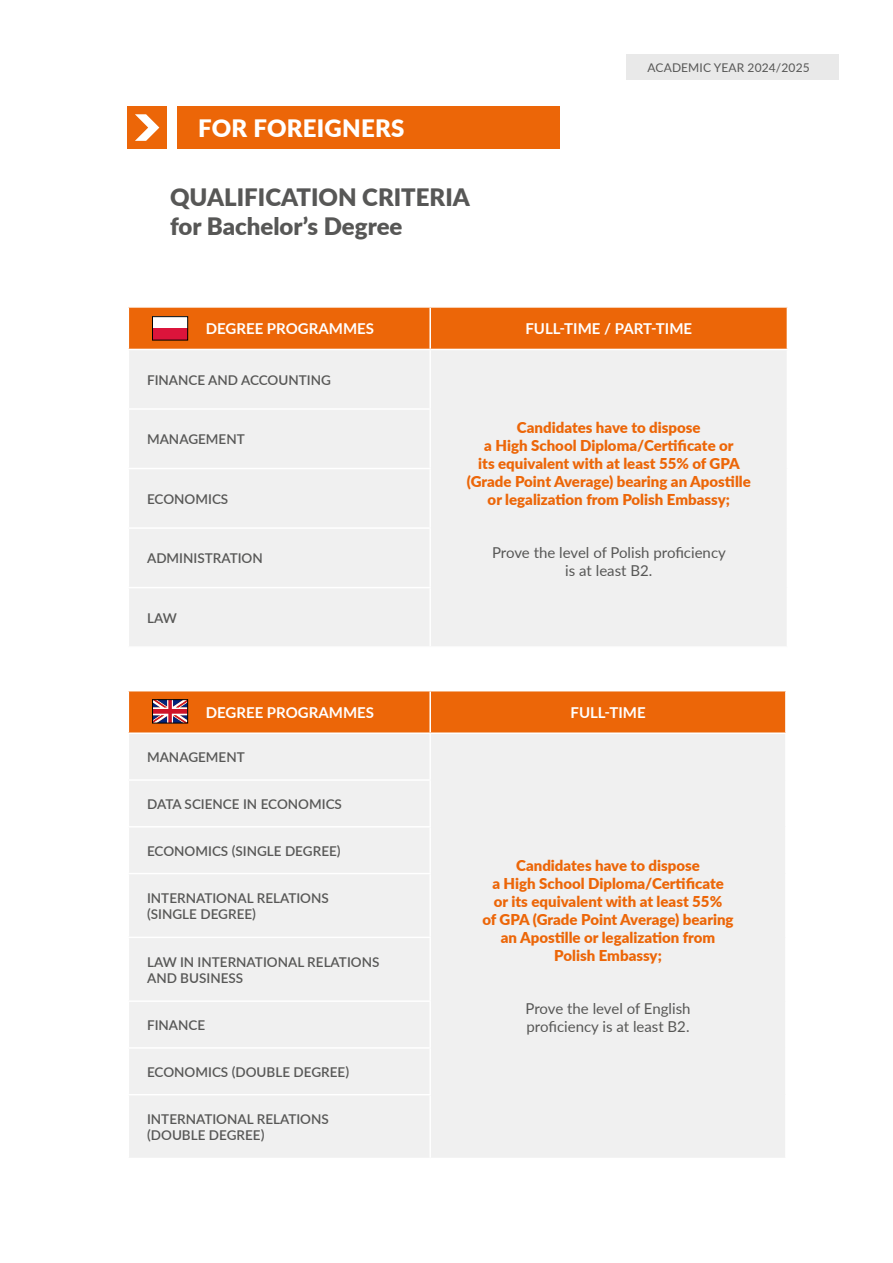
<style>
.page{position:relative;width:893px;height:1263px;background:#fff}
.page>*{position:absolute;margin:0;border:0;box-sizing:border-box;transform-origin:0 0}
.t1{font:900 24px/28.8px "Lato";color:#575756}
.t2{font:900 24px "Lato";letter-spacing:.01em;color:#fff}
.t3{font:900 15px/18px "Lato";color:#ec6608;text-align:center}
.t4{font:15px/18px "Lato";color:#575756;text-align:center}
.t5{font:700 15px "Lato";color:#fff}
.t6{font:600 13.5px/16.2px "Lato";color:#575756}
.t7{font:12px "Lato";letter-spacing:.01em;color:#575756}
</style>
<div class="page">
<div style="left:626px;top:54px;width:213px;height:26px;background:#e9e9e9"></div>
<div style="left:177px;top:106px;width:383px;height:43px;background:#ec6608"></div>
<div style="left:128px;top:106px;width:39px;height:43px;background:#ec6608"></div>
<svg style="left:135px;top:114px;width:24px;height:27px"></svg>
<div style="left:129px;top:308px;width:658px;height:41px;background:#ec6608"></div>
<div style="left:129px;top:350px;width:658px;height:296px;background:#f0f0f0"></div>
<hr style="left:429px;top:308px;width:2px;height:41px;background:#fff">
<hr style="left:429px;top:350px;width:2px;height:58px;background:#fff">
<hr style="left:128px;top:408px;width:303px;height:2px;background:#fff">
<hr style="left:429px;top:410px;width:2px;height:58px;background:#fff">
<hr style="left:128px;top:468px;width:303px;height:1px;background:#fff">
<hr style="left:429px;top:469px;width:2px;height:58px;background:#fff">
<hr style="left:128px;top:527px;width:303px;height:2px;background:#fff">
<hr style="left:429px;top:529px;width:2px;height:58px;background:#fff">
<hr style="left:128px;top:587px;width:303px;height:1px;background:#fff">
<hr style="left:429px;top:588px;width:2px;height:58px;background:#fff">
<div style="left:129px;top:734px;width:656px;height:424px;background:#f0f0f0"></div>
<hr style="left:429px;top:734px;width:2px;height:45px;background:#fff">
<hr style="left:128px;top:779px;width:303px;height:2px;background:#fff">
<hr style="left:429px;top:781px;width:2px;height:45px;background:#fff">
<hr style="left:128px;top:826px;width:303px;height:1px;background:#fff">
<hr style="left:429px;top:827px;width:2px;height:46px;background:#fff">
<hr style="left:128px;top:873px;width:303px;height:1px;background:#fff">
<hr style="left:429px;top:874px;width:2px;height:62px;background:#fff">
<hr style="left:128px;top:936px;width:303px;height:2px;background:#fff">
<hr style="left:429px;top:938px;width:2px;height:62px;background:#fff">
<hr style="left:128px;top:1000px;width:303px;height:2px;background:#fff">
<hr style="left:429px;top:1002px;width:2px;height:45px;background:#fff">
<hr style="left:128px;top:1047px;width:303px;height:2px;background:#fff">
<hr style="left:429px;top:1049px;width:2px;height:45px;background:#fff">
<hr style="left:128px;top:1094px;width:303px;height:1px;background:#fff">
<hr style="left:429px;top:1095px;width:2px;height:63px;background:#fff">
<div style="left:152px;top:317px;width:36px;height:23px;background:#fff"></div>
<div style="left:152px;top:328px;width:36px;height:12px;background:#db143b"></div>
<div style="left:152px;top:317px;width:36px;height:23px;border:1px solid #000"></div>
<svg style="left:128px;top:691px;width:658px;height:42px;background:#eb6911"></svg>
<div style="left:152px;top:699px;width:36px;height:24px;border:1px solid #000"></div>
<h1 class="t2" style="left:198px;top:110px;width:208px">FOR FOREIGNERS</h1>
<h1 class="t1" style="left:170px;top:182px;width:301px">QUALIFICATION CRITERIA for Bachelor’s Degree</h1>
<p class="t7" style="left:648px;top:59px;width:164px">ACADEMIC YEAR 2024/2025</p>
<p class="t5" style="left:206px;top:318px;width:170px">DEGREE PROGRAMMES</p>
<p class="t5" style="left:525px;top:318px;width:168px">FULL-TIME / PART-TIME</p>
<p class="t6" style="left:147px;top:371px;width:185px">FINANCE AND ACCOUNTING</p>
<p class="t3" style="left:467px;top:418px;width:286px">Candidates have to dispose<br>a High School Diploma/Certificate or<br>its equivalent with at least 55% of GPA (Grade Point Average) bearing an Apostille or legalization from Polish Embassy;</p>
<p class="t4" style="left:492px;top:543px;width:235px">Prove the level of Polish proficiency is at least B2.</p>
<p class="t6" style="left:147px;top:431px;width:99px">MANAGEMENT</p>
<p class="t6" style="left:147px;top:490px;width:83px">ECONOMICS</p>
<p class="t6" style="left:147px;top:550px;width:117px">ADMINISTRATION</p>
<p class="t6" style="left:147px;top:609px;width:31px">LAW</p>
<p class="t5" style="left:206px;top:701px;width:170px">DEGREE PROGRAMMES</p>
<p class="t5" style="left:570px;top:701px;width:77px">FULL-TIME</p>
<p class="t6" style="left:147px;top:748px;width:99px">MANAGEMENT</p>
<p class="t6" style="left:147px;top:795px;width:196px">DATA SCIENCE IN ECONOMICS</p>
<p class="t6" style="left:147px;top:842px;width:195px">ECONOMICS (SINGLE DEGREE)</p>
<p class="t6" style="left:147px;top:889px;width:183px">INTERNATIONAL RELATIONS (SINGLE DEGREE)</p>
<p class="t6" style="left:147px;top:953px;width:234px">LAW IN INTERNATIONAL RELATIONS<br>AND BUSINESS</p>
<p class="t6" style="left:147px;top:1016px;width:60px">FINANCE</p>
<p class="t6" style="left:147px;top:1063px;width:204px">ECONOMICS (DOUBLE DEGREE)</p>
<p class="t6" style="left:147px;top:1110px;width:183px">INTERNATIONAL RELATIONS (DOUBLE DEGREE)</p>
<p class="t3" style="left:482px;top:856px;width:253px">Candidates have to dispose<br>a High School Diploma/Certificate<br>or its equivalent with at least 55%<br>of GPA (Grade Point Average) bearing an Apostille or legalization from<br>Polish Embassy;</p>
<p class="t4" style="left:526px;top:999px;width:167px;text-align:left">Prove the level of English proficiency is at least B2.</p>
</div>
